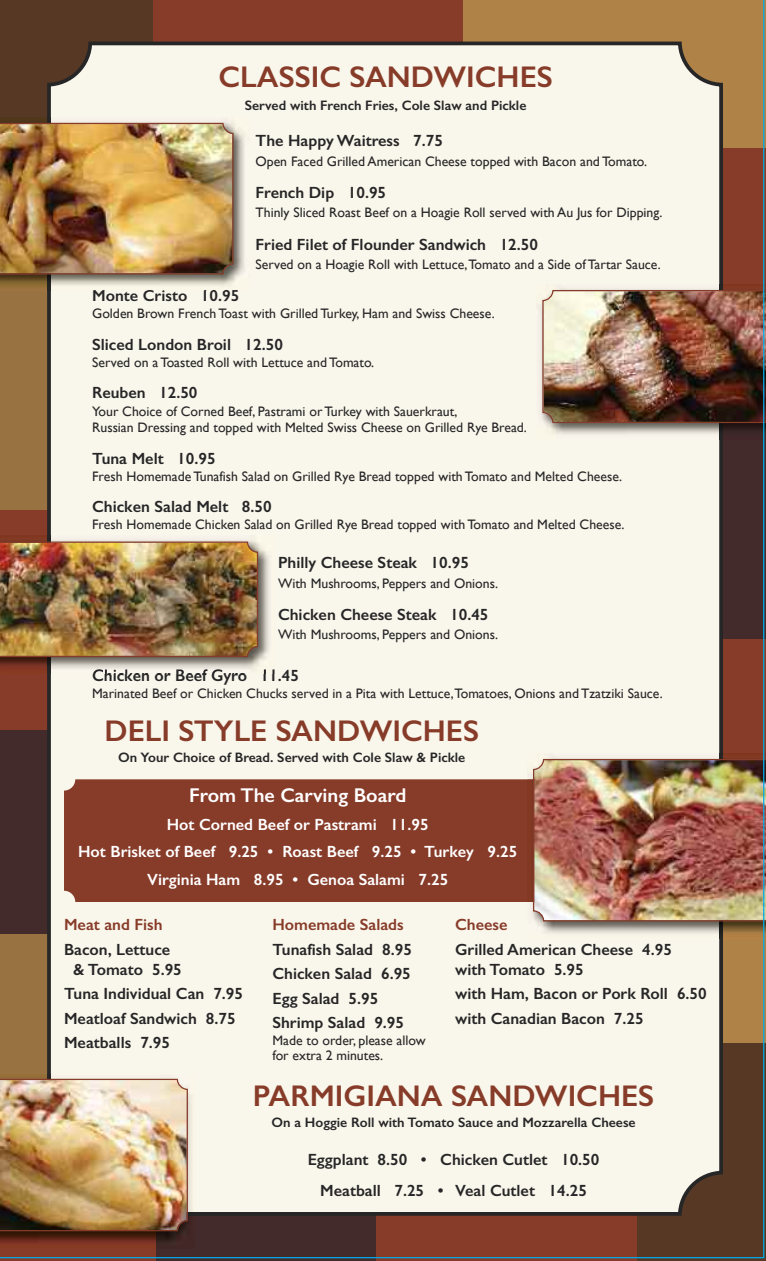
<style>
.page{position:relative;width:766px;height:1261px;background:#fff}
.page>*{position:absolute;margin:0;border:0;box-sizing:border-box;transform-origin:0 0}
.t1{font:600 30px "Gill Sans";color:#873b29}
.t2{font:600 20px "Gill Sans";color:#fff}
.t3{font:600 16.25px/24.5px "Gill Sans";color:#272627}
.t4{font:600 16.25px/27.5px "Gill Sans";color:#fff;text-align:center}
.t5{font:600 16.25px "Gill Sans";color:#873b29}
.t6{font:13.75px/16.5px "Gill Sans";color:#272627}
.t7{font:600 13.75px "Gill Sans";color:#272627}
</style>
<div class="page">
<div style="left:156px;top:1188px;width:220px;height:72px;background:#2e5266"></div>
<div style="left:376px;top:1188px;width:269px;height:72px;background:#5d5d64"></div>
<svg style="left:636px;top:1043px;width:129px;height:217px"></svg>
<img style="left:0;top:0;width:763px;height:1258px">
<h1 class="t1" style="left:218px;top:59px;width:335px">CLASSIC SANDWICHES</h1>
<p class="t7" style="left:245px;top:97px;width:283px">Served with French Fries, Cole Slaw and Pickle</p>
<p class="t3" style="left:255px;top:128px;width:189px">The Happy Waitress 7.75</p>
<p class="t6" style="left:255px;top:153px;width:393px">Open Faced Grilled American Cheese topped with Bacon and Tomato.</p>
<p class="t3" style="left:255px;top:180px;width:132px">French Dip 10.95</p>
<p class="t6" style="left:255px;top:204px;width:408px">Thinly Sliced Roast Beef on a Hoagie Roll served with Au Jus for Dipping.</p>
<p class="t3" style="left:255px;top:232px;width:284px">Fried Filet of Flounder Sandwich 12.50</p>
<p class="t6" style="left:255px;top:256px;width:406px">Served on a Hoagie Roll with Lettuce,Tomato and a Side of Tartar Sauce.</p>
<p class="t3" style="left:92px;top:283px;width:148px">Monte Cristo 10.95</p>
<p class="t6" style="left:92px;top:305px;width:404px">Golden Brown French Toast with Grilled Turkey, Ham and Swiss Cheese.</p>
<p class="t3" style="left:92px;top:332px;width:192px">Sliced London Broil 12.50</p>
<p class="t6" style="left:92px;top:354px;width:283px">Served on a Toasted Roll with Lettuce and Tomato.</p>
<p class="t3" style="left:92px;top:380px;width:107px">Reuben 12.50</p>
<p class="t6" style="left:92px;top:402px;width:436px">Your Choice of Corned Beef, Pastrami or Turkey with Sauerkraut,<br>Russian Dressing and topped with Melted Swiss Cheese on Grilled Rye Bread.</p>
<p class="t3" style="left:92px;top:445px;width:125px">Tuna Melt 10.95</p>
<p class="t6" style="left:92px;top:468px;width:531px">Fresh Homemade Tunafish Salad on Grilled Rye Bread topped with Tomato and Melted Cheese.</p>
<p class="t3" style="left:92px;top:494px;width:181px">Chicken Salad Melt 8.50</p>
<p class="t6" style="left:92px;top:516px;width:533px">Fresh Homemade Chicken Salad on Grilled Rye Bread topped with Tomato and Melted Cheese.</p>
<p class="t3" style="left:278px;top:550px;width:192px">Philly Cheese Steak 10.95</p>
<p class="t6" style="left:278px;top:575px;width:221px">With Mushrooms, Peppers and Onions.</p>
<p class="t3" style="left:278px;top:602px;width:212px">Chicken Cheese Steak 10.45</p>
<p class="t6" style="left:278px;top:626px;width:221px">With Mushrooms, Peppers and Onions.</p>
<p class="t3" style="left:92px;top:662px;width:208px">Chicken or Beef Gyro 11.45</p>
<p class="t6" style="left:92px;top:684px;width:571px">Marinated Beef or Chicken Chucks served in a Pita with Lettuce,Tomatoes, Onions and Tzatziki Sauce.</p>
<h1 class="t1" style="left:104px;top:712px;width:376px">DELI STYLE SANDWICHES</h1>
<p class="t7" style="left:118px;top:749px;width:348px">On Your Choice of Bread. Served with Cole Slaw &amp; Pickle</p>
<h2 class="t2" style="left:189px;top:783px;width:219px">From The Carving Board</h2>
<p class="t4" style="left:78px;top:810px;width:440px">Hot Corned Beef or Pastrami 11.95<br>Hot Brisket of Beef 9.25 • Roast Beef 9.25 • Turkey 9.25<br>Virginia Ham 8.95 • Genoa Salami 7.25</p>
<p class="t5" style="left:64px;top:915px;width:100px">Meat and Fish</p>
<p class="t3" style="left:73px;top:939px;width:110px;line-height:20px;text-indent:-9px">Bacon, Lettuce &amp; Tomato 5.95</p>
<p class="t3" style="left:64px;top:981px;width:180px">Tuna Individual Can 7.95<br>Meatloaf Sandwich 8.75<br>Meatballs 7.95</p>
<p class="t5" style="left:272px;top:915px;width:133px">Homemade Salads</p>
<p class="t3" style="left:272px;top:937px;width:141px">Tunafish Salad 8.95<br>Chicken Salad 6.95<br>Egg Salad 5.95<br>Shrimp Salad 9.95</p>
<p class="t6" style="left:272px;top:1033px;width:155px;line-height:14.5px">Made to order, please allow for extra 2 minutes.</p>
<p class="t5" style="left:455px;top:915px;width:54px">Cheese</p>
<p class="t3" style="left:455px;top:939px;width:218px;line-height:20px">Grilled American Cheese 4.95 with Tomato 5.95</p>
<p class="t3" style="left:455px;top:981px;width:253px">with Ham, Bacon or Pork Roll 6.50 with Canadian Bacon 7.25</p>
<h1 class="t1" style="left:252px;top:1077px;width:403px">PARMIGIANA SANDWICHES</h1>
<p class="t7" style="left:271px;top:1114px;width:365px">On a Hoggie Roll with Tomato Sauce and Mozzarella Cheese</p>
<p class="t3" style="left:307px;top:1144px;width:293px;line-height:30.5px;text-align:center">Eggplant 8.50 • Chicken Cutlet 10.50<br>Meatball 7.25 • Veal Cutlet 14.25</p>
</div>
